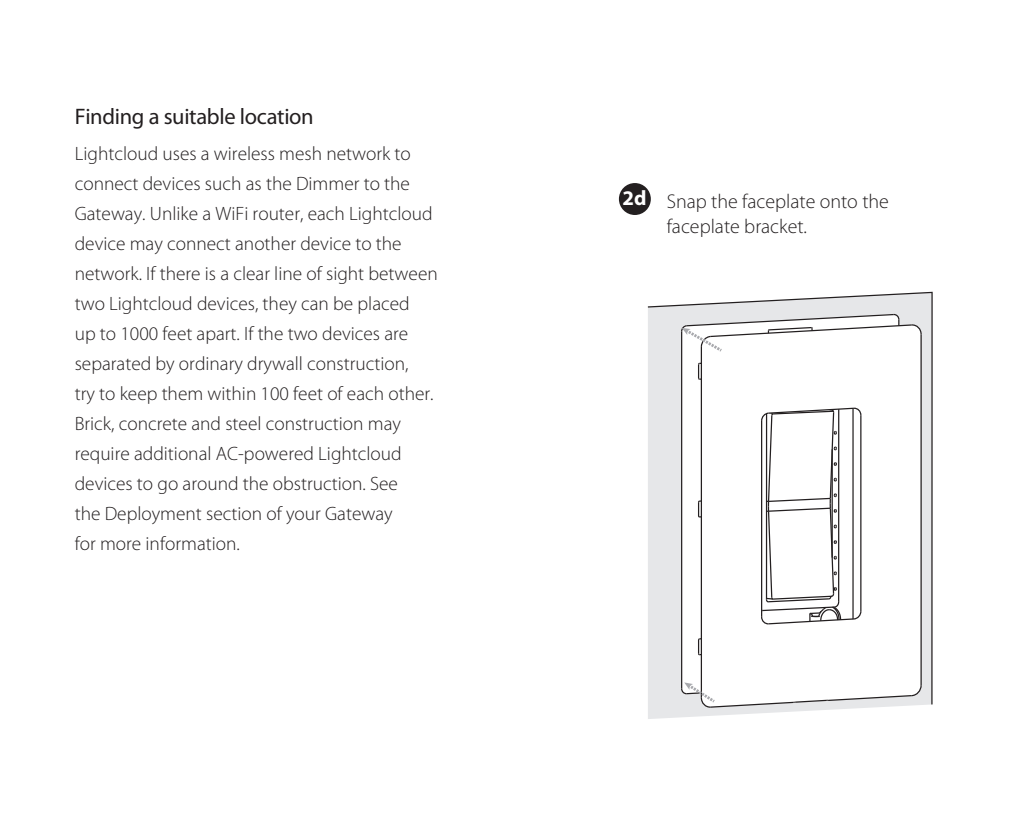
<style>
.page{position:relative;width:1035px;height:833px;background:#fff}
.page>*{position:absolute;margin:0;border:0;box-sizing:border-box;transform-origin:0 0}
.t1{font:22.5px "Myriad Pro";letter-spacing:-.015em;color:#231f20}
.t2{font:300 20px/25px "Myriad Pro";color:#231f20}
.t3{font:300 19.5px/30px "Myriad Pro";color:#231f20}
.s1{font-weight:700;font-size:20.75px;color:#fff}
</style>
<div class="page">
<div style="left:619px;top:183px;width:32px;height:32px;background:#231f20;border-radius:50%"></div>
<svg style="left:648px;top:705px;width:208px;height:14px;fill:#e6e7e9"></svg>
<svg style="left:647px;top:291px;width:286px;height:414px;background:#e1e2e4"></svg>
<hr style="left:681px;top:331px;width:1px;height:357px;background:#231f20">
<svg style="left:702px;top:385px;width:218px;height:11px"></svg>
<hr style="left:701px;top:347px;width:1px;height:350px;background:#231f20">
<hr style="left:920px;top:334px;width:2px;height:351px;background:#231f20">
<svg style="left:680px;top:396px;width:242px;height:312px"></svg>
<svg style="left:680px;top:313px;width:242px;height:72px"></svg>
<p class="t1" style="left:75px;top:104px;width:241px">Finding a suitable location</p>
<p class="t3" style="left:75px;top:139px;width:365px">Lightcloud uses a wireless mesh network to connect devices such as the Dimmer to the Gateway. Unlike a WiFi router, each Lightcloud device may connect another device to the network. If there is a clear line of sight between two Lightcloud devices, they can be placed<br>up to 1000 feet apart. If the two devices are separated by ordinary drywall construction,<br>try to keep them within 100 feet of each other.<br>Brick, concrete and steel construction may require additional AC-powered Lightcloud devices to go around the obstruction. See<br>the Deployment section of your Gateway<br>for more information.</p>
<p class="t2" style="left:667px;top:189px;width:224px;text-indent:-44px"><span class="s1">2d</span> Snap the faceplate onto the faceplate bracket.</p>
</div>
